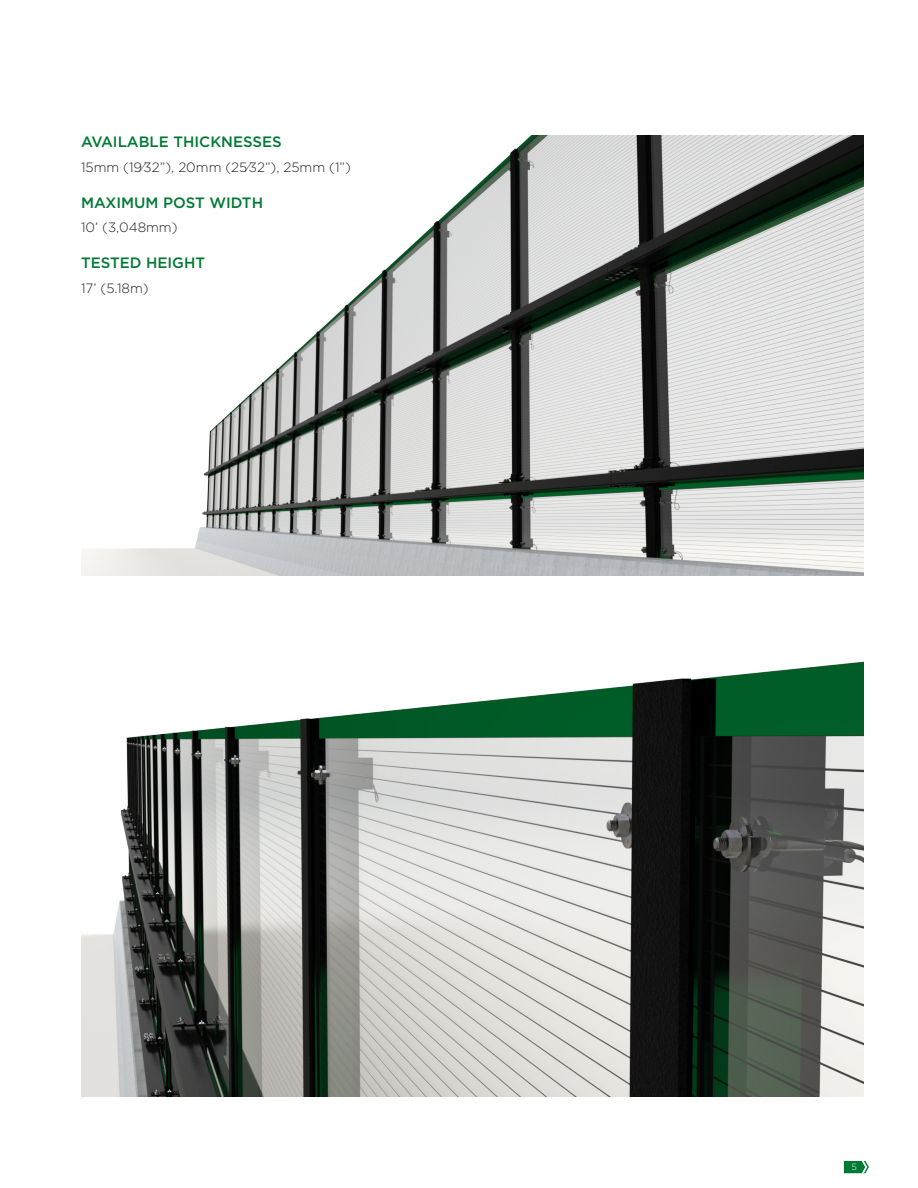
<style>
.page{position:relative;width:918px;height:1188px;background:#fff}
.page>*{position:absolute;margin:0;border:0;box-sizing:border-box;transform-origin:0 0}
.Head{font:500 15px "Gotham";color:#007934}
.Body{font:300 13.5px "Gotham";color:#231f20}
.t1{font:300 9px "Gotham";color:#fff}
</style>
<div class="page">
<svg style="left:844px;top:1161px;width:25px;height:12px"></svg>
<img style="left:81px;top:661px;width:783px;height:436px">
<img style="left:81px;top:135px;width:783px;height:440px">
<p class="Head" style="left:81px;top:132px;width:202px">AVAILABLE THICKNESSES</p>
<p class="Body" style="left:81px;top:158px;width:271px">15mm (19⁄32”), 20mm (25⁄32”), 25mm (1”)</p>
<p class="Head" style="left:81px;top:193px;width:184px">MAXIMUM POST WIDTH</p>
<p class="Body" style="left:81px;top:219px;width:98px">10’ (3,048mm)</p>
<p class="Head" style="left:81px;top:253px;width:126px">TESTED HEIGHT</p>
<p class="Body" style="left:81px;top:280px;width:69px">17’ (5.18m)</p>
<p class="t1" style="left:851px;top:1161px;width:7px">5</p>
</div>
